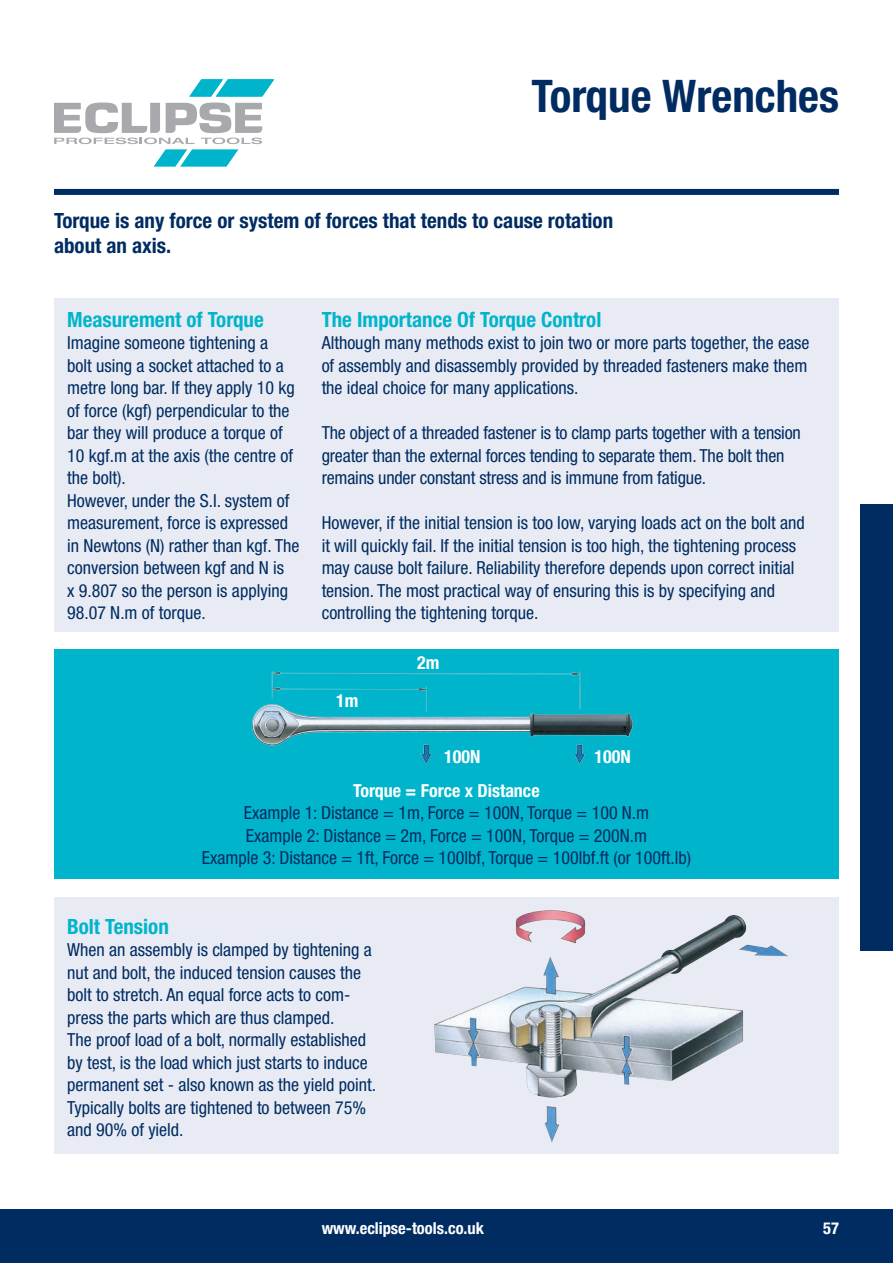
<style>
.page{position:relative;width:893px;height:1263px;background:#fff}
.page>*{position:absolute;margin:0;border:0;box-sizing:border-box;transform-origin:0 0}
.t1{font:700 condensed 45px "Helvetica Neue";color:#002c62}
.t2{font:700 condensed 21px/25.2px "Helvetica Neue";color:#002c62}
.t3{font:700 condensed 21px "Helvetica Neue";color:#00b5cb}
.t4{font:condensed 18px/22.5px "Helvetica Neue LT Std";color:#002c62}
.t5{font:700 condensed 18px "Helvetica Neue";color:#fff}
.t6{font:700 condensed 16.5px "Helvetica Neue";color:#fff}
</style>
<div class="page">
<div style="left:0;top:1209px;width:893px;height:54px;background:#002c62"></div>
<div style="left:54px;top:650px;width:785px;height:229px;background:#00b5cb"></div>
<div style="left:54px;top:298px;width:785px;height:333px;background:#e8ebf3"></div>
<div style="left:54px;top:897px;width:785px;height:256px;background:#e8ebf3"></div>
<svg style="left:54px;top:103px;width:208px;height:64px"></svg>
<svg style="left:189px;top:79px;width:85px;height:18px"></svg>
<div style="left:54px;top:189px;width:785px;height:6px;background:#002c62"></div>
<img style="left:434px;top:910px;width:355px;height:232px">
<img style="left:252px;top:671px;width:381px;height:97px">
<div style="left:861px;top:504px;width:32px;height:446px;background:#002c62"></div>
<h1 class="t1" style="left:531px;top:69px;width:309px">Torque Wrenches</h1>
<p class="t2" style="left:54px;top:208px;width:561px">Torque is any force or system of forces that tends to cause rotation about an axis.</p>
<p class="t3" style="left:67px;top:307px;width:198px">Measurement of Torque</p>
<p class="t4" style="left:67px;top:331px;width:234px">Imagine someone tightening a<br>bolt using a socket attached to a metre long bar. If they apply 10 kg of force (kgf) perpendicular to the bar they will produce a torque of<br>10 kgf.m at the axis (the centre of the bolt).<br>However, under the S.I. system of measurement, force is expressed in Newtons (N) rather than kgf. The conversion between kgf and N is<br>x 9.807 so the person is applying<br>98.07 N.m of torque.</p>
<p class="t3" style="left:322px;top:307px;width:281px">The Importance Of Torque Control</p>
<p class="t4" style="left:322px;top:331px;width:489px;text-align:justify">Although many methods exist to join two or more parts together, the ease of assembly and disassembly provided by threaded fasteners make them the ideal choice for many applications.</p>
<p class="t4" style="left:322px;top:421px;width:481px">The object of a threaded fastener is to clamp parts together with a tension greater than the external forces tending to separate them. The bolt then remains under constant stress and is immune from fatigue.</p>
<p class="t4" style="left:322px;top:511px;width:485px">However, if the initial tension is too low, varying loads act on the bolt and it will quickly fail. If the initial tension is too high, the tightening process may cause bolt failure. Reliability therefore depends upon correct initial tension. The most practical way of ensuring this is by specifying and controlling the tightening torque.</p>
<p class="t5" style="left:336px;top:689px;width:24px">1m</p>
<p class="t5" style="left:417px;top:652px;width:24px">2m</p>
<p class="t5" style="left:444px;top:746px;width:38px">100N</p>
<p class="t5" style="left:595px;top:746px;width:38px">100N</p>
<p class="t5" style="left:353px;top:780px;width:188px">Torque = Force x Distance</p>
<p class="t4" style="left:202px;top:802px;width:491px;text-align:center">Example 1: Distance = 1m, Force = 100N, Torque = 100 N.m<br>Example 2: Distance = 2m, Force = 100N, Torque = 200N.m<br>Example 3: Distance = 1ft, Force = 100lbf, Torque = 100lbf.ft (or 100ft.lb)</p>
<p class="t3" style="left:67px;top:913px;width:103px">Bolt Tension</p>
<p class="t4" style="left:67px;top:938px;width:310px">When an assembly is clamped by tightening a nut and bolt, the induced tension causes the bolt to stretch. An equal force acts to com&shy;press the parts which are thus clamped.<br>The proof load of a bolt, normally established by test, is the load which just starts to induce permanent set - also known as the yield point.<br>Typically bolts are tightened to between 75% and 90% of yield.</p>
<p class="t6" style="left:322px;top:1218px;width:164px">www.eclipse-tools.co.uk</p>
<p class="t6" style="left:823px;top:1218px;width:17px">57</p>
</div>
